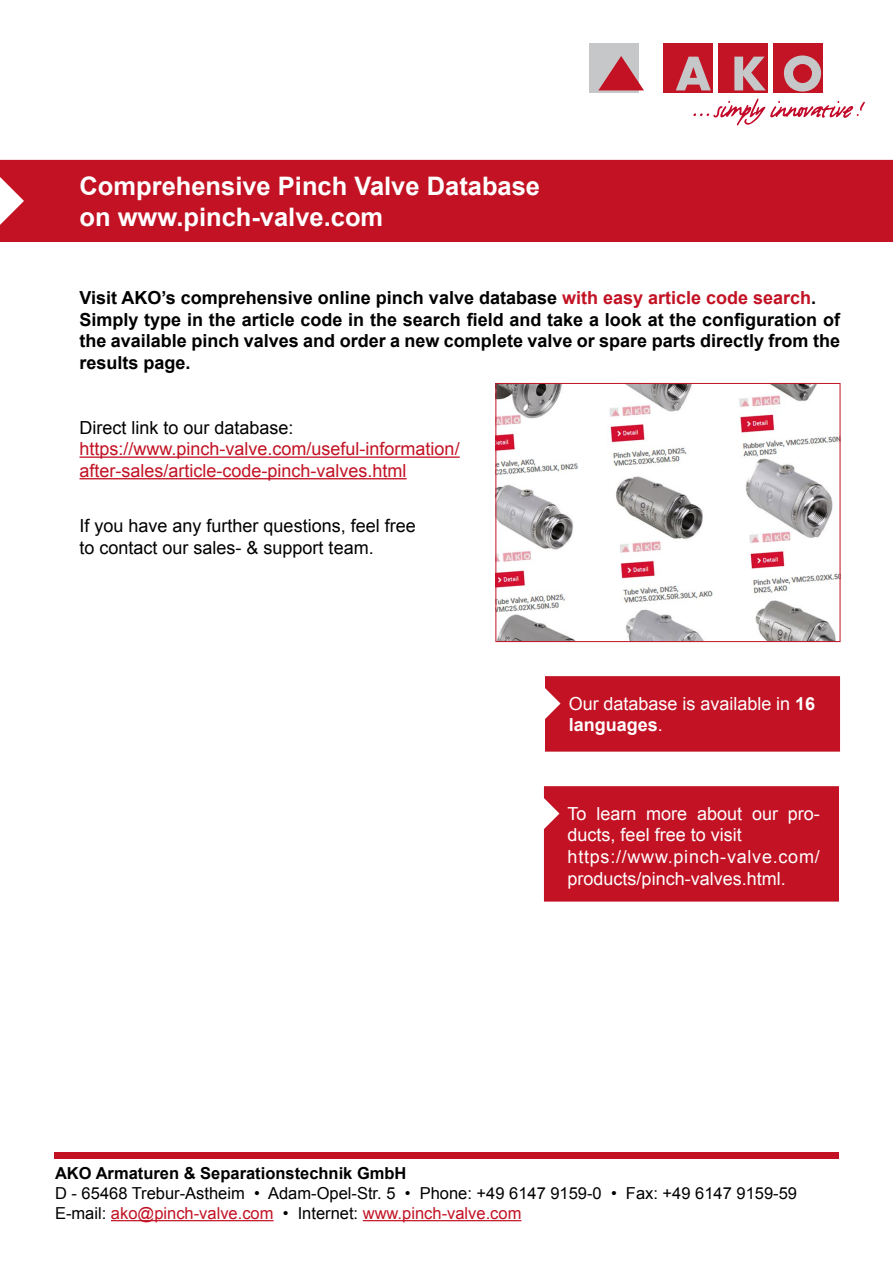
<style>
.page{position:relative;width:893px;height:1263px;background:#fff}
.page>*{position:absolute;margin:0;border:0;box-sizing:border-box;transform-origin:0 0}
.t1{font:700 25.5px/30.6px "Arial";color:#fff}
.t2{font:700 18px/21.6px "Arial";color:#000}
.t3{font:18px/21.6px "Arial";color:#fff}
.t4{font:18px/21.6px "Arial";color:#000}
.t5{font:18px/21.6px "Arial";color:#c21224}
.t6{font:16.5px/19.8px "Arial";color:#000}
.t7{font:700 16.5px "Arial";color:#000}
.s1{color:#c21224}
.s2{font-weight:700}
</style>
<div class="page">
<div style="left:0;top:160px;width:893px;height:82px;background:#c21224"></div>
<div style="left:589px;top:43px;width:50px;height:50px;background:#c6c7c8"></div>
<svg style="left:598px;top:56px;width:46px;height:34px"></svg>
<div style="left:718px;top:43px;width:50px;height:50px;background:#c31425"></div>
<div style="left:773px;top:43px;width:50px;height:50px;background:#c31425"></div>
<div style="left:663px;top:43px;width:50px;height:50px;background:#c31425"></div>
<svg style="left:734px;top:57px;width:32px;height:33px"></svg>
<svg style="left:784px;top:55px;width:37px;height:37px"></svg>
<svg style="left:676px;top:57px;width:35px;height:33px"></svg>
<svg style="left:693px;top:98px;width:172px;height:27px"></svg>
<hr style="left:118px;top:227px;width:265px;height:3px;background:#c21224">
<hr style="left:80px;top:456px;width:380px;height:2px;background:#c21224">
<hr style="left:80px;top:478px;width:327px;height:1px;background:#c21224">
<div style="left:54px;top:1152px;width:785px;height:7px;background:#c21224"></div>
<div style="left:545px;top:676px;width:295px;height:76px;background:#c21224"></div>
<div style="left:544px;top:786px;width:295px;height:115px;background:#c21224"></div>
<hr style="left:568px;top:864px;width:252px;height:1px;background:#c21224">
<hr style="left:568px;top:886px;width:213px;height:1px;background:#c21224">
<hr style="left:111px;top:1220px;width:163px;height:1px;background:#c21224">
<hr style="left:363px;top:1220px;width:158px;height:1px;background:#c21224">
<img style="left:498px;top:385px;width:340px;height:255px">
<div style="left:496px;top:383px;width:344px;height:259px;border:1px solid #c21224"></div>
<h1 class="t1" style="left:80px;top:171px;width:462px">Comprehensive Pinch Valve Database on www.pinch-valve.com</h1>
<p class="t2" style="left:80px;top:287px;width:762px">Visit AKO’s comprehensive online pinch valve database <span class="s1">with easy article code search</span>.<br>Simply type in the article code in the search field and take a look at the configuration of the available pinch valves and order a new complete valve or spare parts directly from the results page.</p>
<p class="t4" style="left:80px;top:416px;width:216px">Direct link to our database:</p>
<p class="t5" style="left:80px;top:438px;width:382px">https://www.pinch-valve.com/useful-information/ after-sales/article-code-pinch-valves.html</p>
<p class="t4" style="left:80px;top:515px;width:338px">If you have any further questions, feel free to contact our sales- &amp; support team.</p>
<p class="t3" style="left:569px;top:692px;width:248px">Our database is available in <span class="s2">16 languages</span>.</p>
<p class="t3" style="left:568px;top:802px;width:254px">To learn more about our pro&shy;ducts, feel free to visit https://www.pinch-valve.com/ products/pinch-valves.html.</p>
<p class="t7" style="left:55px;top:1162px;width:353px">AKO Armaturen &amp; Separationstechnik GmbH</p>
<p class="t6" style="left:55px;top:1183px;width:743px">D - 65468 Trebur-Astheim • Adam-Opel-Str. 5 • Phone: +49 6147 9159-0 • Fax: +49 6147 9159-59<br>E-mail: <span class="s1">ako@pinch-valve.com</span> • Internet: <span class="s1">www.pinch-valve.com</span></p>
</div>
